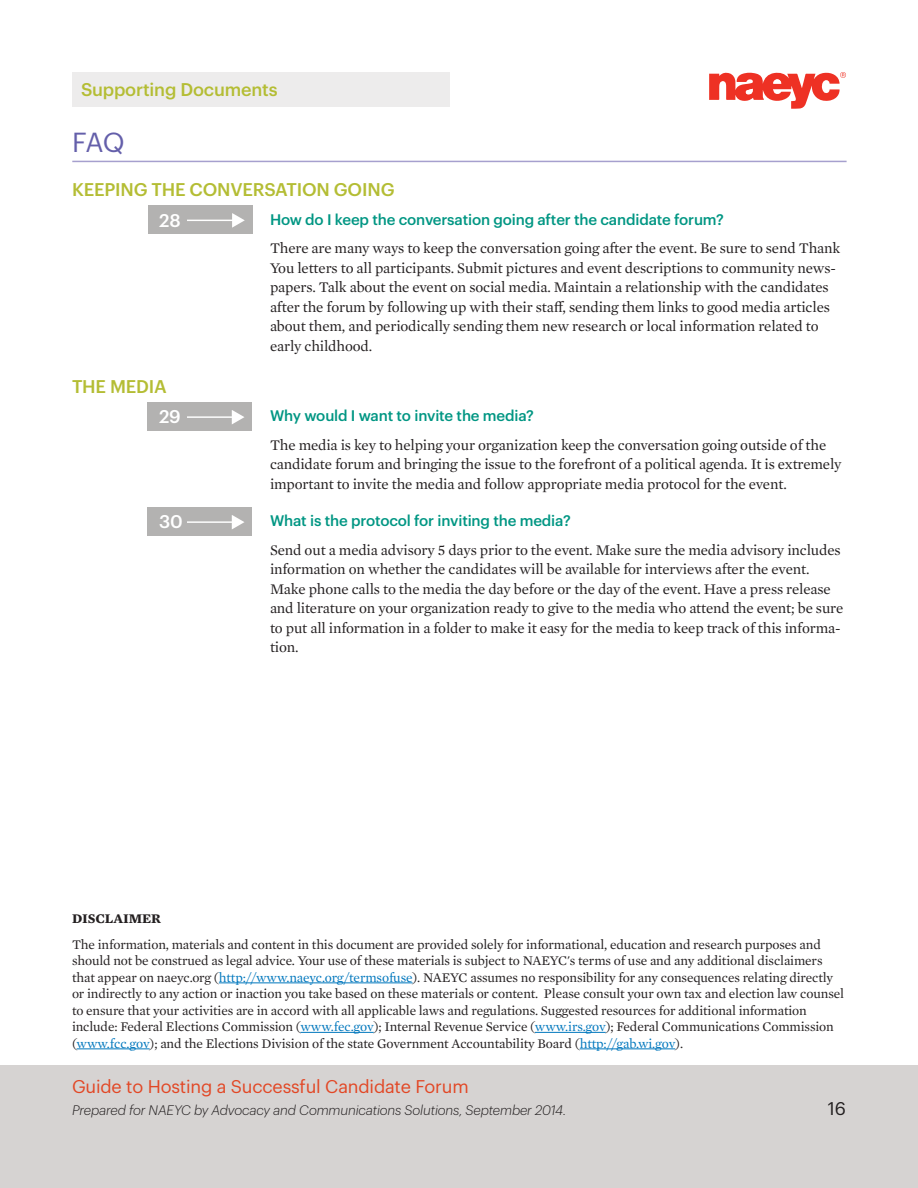
<style>
.page{position:relative;width:918px;height:1188px;background:#fff}
.page>*{position:absolute;margin:0;border:0;box-sizing:border-box;transform-origin:0 0}
.heading2{font:27px "Graphik";color:#645faa}
.subhead2a{font:500 18px "Graphik";letter-spacing:-.01em;color:#b4bd34}
.t1{font:18px "Graphik";letter-spacing:-.01em;color:#e24725}
.steps{font:500 18px "Graphik";color:#fff}
.t2{font:18px "Graphik";color:#231f20}
.text{font:15px/19.5px "Mercury Text G1";letter-spacing:-.01em;color:#231f20}
.text2_graphik_indent{font:500 15px "Graphik";letter-spacing:-.01em;color:#009683}
.text2{font:13.5px/16.5px "Mercury Text G1";letter-spacing:-.01em;color:#231f20}
.t3{font:italic 300 13.5px "Graphik";letter-spacing:-.01em;color:#231f20}
.text2-2{font:700 13.5px "Mercury Text G1";letter-spacing:-.01em;color:#231f20}
.s1{color:#0077bd}
</style>
<div class="page">
<div style="left:0;top:1065px;width:918px;height:123px;background:#d6d3d2"></div>
<svg style="left:709px;top:72px;width:137px;height:37px"></svg>
<div style="left:72px;top:72px;width:378px;height:34px;background:#edecec"></div>
<hr style="left:219px;top:983px;width:194px;height:1px;background:#0077bd">
<hr style="left:300px;top:1032px;width:74px;height:1px;background:#0077bd">
<hr style="left:535px;top:1032px;width:71px;height:1px;background:#0077bd">
<hr style="left:77px;top:1049px;width:73px;height:1px;background:#0077bd">
<hr style="left:580px;top:1049px;width:95px;height:1px;background:#0077bd">
<hr style="left:72px;top:161px;width:775px;height:1px;background:#a6a0ce">
<div style="left:148px;top:205px;width:104px;height:29px;background:#b3b2b1"></div>
<hr style="left:188px;top:220px;width:46px;height:1px;background:#fff">
<svg style="left:232px;top:213px;width:13px;height:15px"></svg>
<div style="left:148px;top:402px;width:104px;height:28px;background:#b3b2b1"></div>
<hr style="left:187px;top:416px;width:47px;height:2px;background:#fff">
<svg style="left:232px;top:410px;width:12px;height:14px"></svg>
<div style="left:148px;top:507px;width:104px;height:29px;background:#b3b2b1"></div>
<hr style="left:187px;top:521px;width:47px;height:2px;background:#fff">
<svg style="left:232px;top:515px;width:12px;height:14px"></svg>
<p class="subhead2a" style="left:81px;top:76px;width:198px">Supporting Documents</p>
<p class="heading2" style="left:72px;top:122px;width:54px">FAQ</p>
<p class="subhead2a" style="left:72px;top:176px;width:324px">KEEPING THE CONVERSATION GOING</p>
<p class="text2_graphik_indent" style="left:270px;top:208px;width:456px">How do I keep the conversation going after the candidate forum?</p>
<p class="text" style="left:270px;top:238px;width:572px">There are many ways to keep the conversation going after the event. Be sure to send Thank You letters to all participants. Submit pictures and event descriptions to community news&shy;papers. Talk about the event on social media. Maintain a relationship with the candidates after the forum by following up with their staff, sending them links to good media articles about them, and periodically sending them new research or local information related to early childhood.</p>
<p class="subhead2a" style="left:72px;top:373px;width:96px">THE MEDIA</p>
<p class="text2_graphik_indent" style="left:270px;top:404px;width:265px">Why would I want to invite the media?</p>
<p class="text" style="left:270px;top:434px;width:573px">The media is key to helping your organization keep the conversation going outside of the candidate forum and bringing the issue to the forefront of a political agenda. It is extremely important to invite the media and follow appropriate media protocol for the event.</p>
<p class="text2_graphik_indent" style="left:270px;top:509px;width:302px">What is the protocol for inviting the media?</p>
<p class="text" style="left:270px;top:539px;width:575px">Send out a media advisory 5 days prior to the event. Make sure the media advisory includes information on whether the candidates will be available for interviews after the event.<br>Make phone calls to the media the day before or the day of the event. Have a press release and literature on your organization ready to give to the media who attend the event; be sure to put all information in a folder to make it easy for the media to keep track of this informa&shy;tion.</p>
<p class="steps" style="left:159px;top:206px;width:23px">28</p>
<p class="steps" style="left:159px;top:403px;width:23px">29</p>
<p class="steps" style="left:159px;top:508px;width:25px">30</p>
<p class="text2-2" style="left:72px;top:908px;width:90px">DISCLAIMER</p>
<p class="text2" style="left:72px;top:935px;width:774px">The information, materials and content in this document are provided solely for informational, education and research purposes and should not be construed as legal advice. Your use of these materials is subject to NAEYC's terms of use and any additional disclaimers that appear on naeyc.org (<span class="s1">http://www.naeyc.org/termsofuse</span>). NAEYC assumes no responsibility for any consequences relating directly or indirectly to any action or inaction you take based on these materials or content. Please consult your own tax and election law counsel to ensure that your activities are in accord with all applicable laws and regulations. Suggested resources for additional information include: Federal Elections Commission (<span class="s1">www.fec.gov</span>); Internal Revenue Service (<span class="s1">www.irs.gov</span>); Federal Communications Commission (<span class="s1">www.fcc.gov</span>); and the Elections Division of the state Government Accountability Board (<span class="s1">http://gab.wi.gov</span>).</p>
<p class="t1" style="left:72px;top:1073px;width:398px">Guide to Hosting a Successful Candidate Forum</p>
<p class="t3" style="left:72px;top:1101px;width:496px">Prepared for NAEYC by Advocacy and Communications Solutions, September 2014.</p>
<p class="t2" style="left:828px;top:1094px;width:20px">16</p>
</div>
